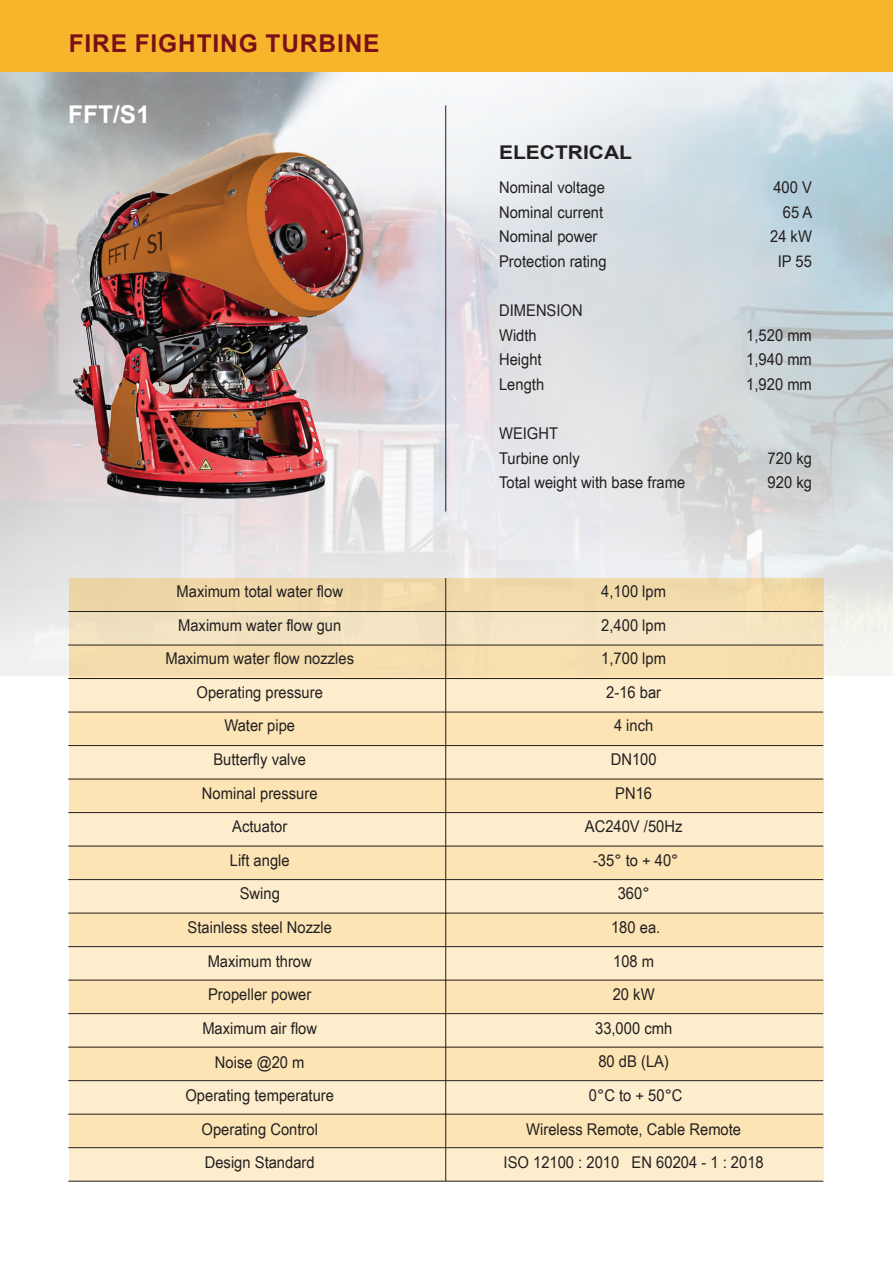
<style>
.page{position:relative;width:893px;height:1263px;background:#fff}
.page>*{position:absolute;margin:0;border:0;box-sizing:border-box;transform-origin:0 0}
.t1{font:700 24.45px "Arial";letter-spacing:.035em;color:#7a1119}
.t2{font:700 24.45px "Arial";color:#fff}
.t3{font:700 18.9px "Arial";color:#231f20;scale:1.11 1}
.t4{font:16.2px/33.6px "Arial Narrow";color:#231f20;scale:1.11 1}
</style>
<div class="page">
<svg style="left:69px;top:578px;width:755px;height:603px;background:#f9e9c9"></svg>
<div style="left:69px;top:578px;width:754px;height:33px;background:#f1d9a9"></div>
<div style="left:69px;top:645px;width:754px;height:33px;background:#f6ddad"></div>
<div style="left:69px;top:712px;width:754px;height:33px;background:#fce4b4"></div>
<div style="left:69px;top:779px;width:754px;height:33px;background:#fce4b4"></div>
<div style="left:69px;top:846px;width:754px;height:33px;background:#fce4b4"></div>
<div style="left:69px;top:912px;width:754px;height:34px;background:#fce4b4"></div>
<div style="left:69px;top:979px;width:754px;height:34px;background:#fce4b4"></div>
<div style="left:69px;top:1046px;width:754px;height:34px;background:#fce4b4"></div>
<div style="left:69px;top:1113px;width:754px;height:34px;background:#fce4b4"></div>
<hr style="left:445px;top:578px;width:1px;height:603px;background:#231f20">
<hr style="left:68px;top:1181px;width:755px;height:1px;background:#231f20">
<hr style="left:68px;top:1147px;width:755px;height:1px;background:#231f20">
<hr style="left:68px;top:1114px;width:755px;height:1px;background:#231f20">
<hr style="left:68px;top:1080px;width:755px;height:1px;background:#231f20">
<hr style="left:68px;top:1047px;width:755px;height:1px;background:#231f20">
<hr style="left:68px;top:1013px;width:755px;height:1px;background:#231f20">
<hr style="left:68px;top:980px;width:755px;height:1px;background:#231f20">
<hr style="left:68px;top:946px;width:755px;height:1px;background:#231f20">
<hr style="left:68px;top:913px;width:755px;height:1px;background:#231f20">
<hr style="left:68px;top:879px;width:755px;height:1px;background:#231f20">
<hr style="left:68px;top:846px;width:755px;height:1px;background:#231f20">
<hr style="left:68px;top:812px;width:755px;height:1px;background:#231f20">
<hr style="left:68px;top:779px;width:755px;height:1px;background:#231f20">
<hr style="left:68px;top:745px;width:755px;height:1px;background:#231f20">
<hr style="left:68px;top:712px;width:755px;height:1px;background:#231f20">
<hr style="left:68px;top:678px;width:755px;height:1px;background:#231f20">
<hr style="left:68px;top:645px;width:755px;height:1px;background:#231f20">
<hr style="left:68px;top:611px;width:755px;height:1px;background:#231f20">
<img style="left:15px;top:132px;width:405px;height:405px">
<div style="left:0;top:0;width:893px;height:72px;background:#f7b52b"></div>
<hr style="left:445px;top:105px;width:1px;height:406px;background:#231f20">
<h1 class="t1" style="left:69px;top:26px;width:312px">FIRE FIGHTING TURBINE</h1>
<h1 class="t2" style="left:68px;top:97px;width:83px">FFT/S1</h1>
<p class="t3" style="left:499px;top:139px;width:121px">ELECTRICAL</p>
<p class="t4" style="left:499px;top:174px;width:98px;line-height:24.6px">Nominal voltage<br>Nominal current<br>Nominal power<br>Protection rating</p>
<p class="t4" style="left:499px;top:297px;width:77px;line-height:24.6px">DIMENSION<br>Width<br>Height<br>Length</p>
<p class="t4" style="left:499px;top:420px;width:169px;line-height:24.6px">WEIGHT<br>Turbine only<br>Total weight with base frame</p>
<p class="t4" style="left:770px;top:174px;width:40px;line-height:24.6px;text-align:right">400 V<br>65 A<br>24 kW<br>IP 55</p>
<p class="t4" style="left:746px;top:322px;width:61px;line-height:24.6px;text-align:justify">1,520 mm 1,940 mm 1,920 mm</p>
<p class="t4" style="left:768px;top:445px;width:41px;line-height:24.6px">720 kg<br>920 kg</p>
<p class="t4" style="left:165px;top:574px;width:171px;text-align:center">Maximum total water flow<br>Maximum water flow gun<br>Maximum water flow nozzles<br>Operating pressure<br>Water pipe<br>Butterfly valve<br>Nominal pressure<br>Actuator<br>Lift angle<br>Swing<br>Stainless steel Nozzle<br>Maximum throw<br>Propeller power<br>Maximum air flow<br>Noise @20 m<br>Operating temperature<br>Operating Control<br>Design Standard</p>
<p class="t4" style="left:504px;top:574px;width:236px;text-align:center">4,100 lpm<br>2,400 lpm<br>1,700 lpm<br>2-16 bar<br>4 inch<br>DN100<br>PN16<br>AC240V /50Hz<br>-35° to + 40°<br>360°<br>180 ea.<br>108 m<br>20 kW<br>33,000 cmh<br>80 dB (LA)<br>0°C to + 50°C<br>Wireless Remote, Cable Remote<br>ISO 12100 : 2010 EN 60204 - 1 : 2018</p>
</div>
